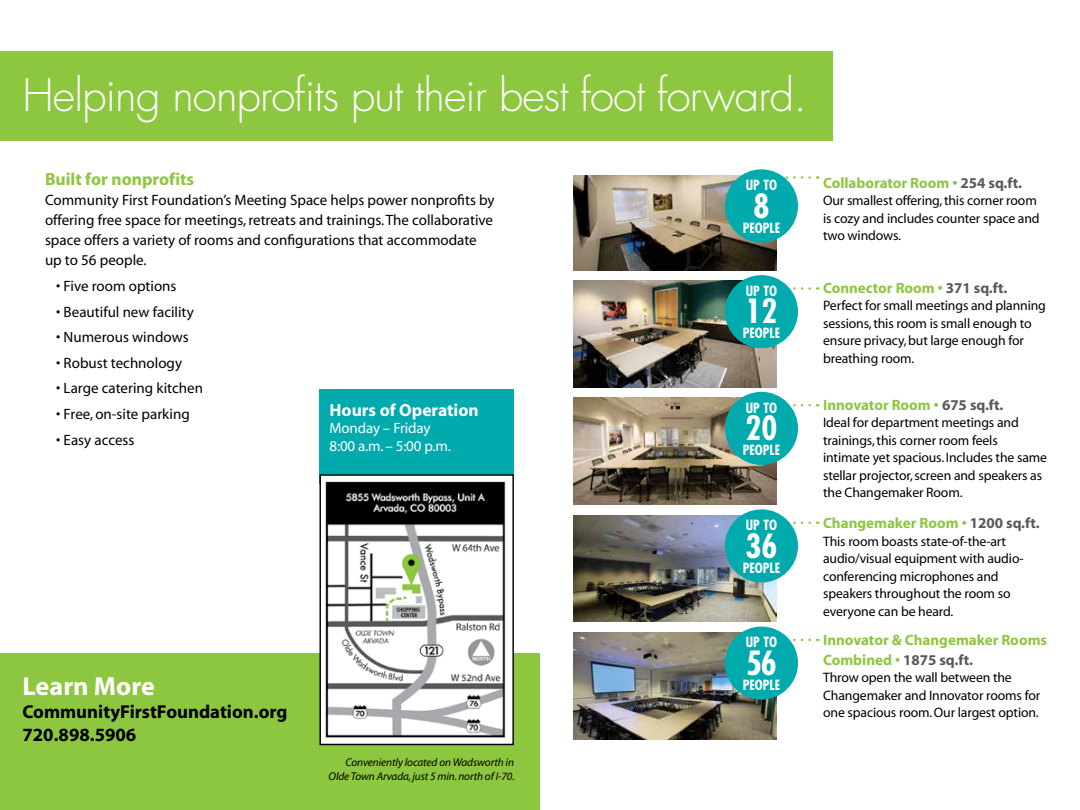
<style>
.page{position:relative;width:1080px;height:810px;background:#fff}
.page>*{position:absolute;margin:0;border:0;box-sizing:border-box;transform-origin:0 0}
.t1{font:300 43.75px "Futura";letter-spacing:-.02em;color:#fff}
.t2{font:700 condensed 32.5px "Futura";color:#fff}
.t3{font:700 26.25px "Myriad";color:#fff}
.t4{font:700 18.75px/23.1px "Myriad";color:#000}
.t5{font:700 17.5px "Myriad";color:#8dc63f}
.t6{font:700 17.5px "Myriad";color:#fff}
.t7{font:15px/20px "Myriad";color:#000}
.t8{font:700 15px/20px "Myriad";color:#8dc63f}
.t9{font:15px/17.5px "Myriad";letter-spacing:-.01em;color:#fff}
.t10{font:13.75px/17.5px "Myriad";letter-spacing:-.01em;color:#000}
.t11{font:700 condensed 13.75px "Futura";color:#fff}
.t12{font:italic 11.25px/13.8px "Myriad";letter-spacing:-.01em;color:#000;text-align:right}
.s1{color:#58595b}
</style>
<div class="page">
<div style="left:0;top:51px;width:832px;height:90px;background:#8dc63f"></div>
<svg style="left:789px;top:287px;width:21px;height:3px"></svg>
<svg style="left:785px;top:176px;width:25px;height:3px"></svg>
<svg style="left:789px;top:404px;width:21px;height:2px"></svg>
<svg style="left:793px;top:522px;width:17px;height:2px"></svg>
<svg style="left:789px;top:639px;width:21px;height:2px"></svg>
<img style="left:574px;top:175px;width:202px;height:96px">
<img style="left:574px;top:281px;width:202px;height:107px">
<img style="left:574px;top:397px;width:202px;height:107px">
<img style="left:574px;top:515px;width:202px;height:107px">
<img style="left:574px;top:632px;width:202px;height:107px">
<div style="left:725px;top:169px;width:73px;height:73px;background:#00aaad;border-radius:50%"></div>
<div style="left:725px;top:275px;width:73px;height:73px;background:#00aaad;border-radius:50%"></div>
<div style="left:725px;top:392px;width:73px;height:73px;background:#00aaad;border-radius:50%"></div>
<div style="left:725px;top:509px;width:73px;height:73px;background:#00aaad;border-radius:50%"></div>
<div style="left:725px;top:627px;width:73px;height:73px;background:#00aaad;border-radius:50%"></div>
<div style="left:0;top:653px;width:540px;height:157px;background:#8dc63f"></div>
<div style="left:320px;top:389px;width:194px;height:94px;background:#00aaad"></div>
<img style="left:321px;top:476px;width:191px;height:267px">
<div style="left:319px;top:474px;width:195px;height:271px;border:1px solid #000"></div>
<h1 class="t1" style="left:22px;top:67px;width:786px">Helping nonprofits put their best foot forward.</h1>
<p class="t5" style="left:45px;top:170px;width:151px">Built for nonprofits</p>
<p class="t7" style="left:45px;top:191px;width:451px">Community First Foundation’s Meeting Space helps power nonprofits by offering free space for meetings, retreats and trainings. The collaborative space offers a variety of rooms and configurations that accommodate up to 56 people.</p>
<p class="t7" style="left:56px;top:277px;width:122px">• Five room options</p>
<p class="t7" style="left:56px;top:302px;width:139px">• Beautiful new facility</p>
<p class="t7" style="left:56px;top:328px;width:134px">• Numerous windows</p>
<p class="t7" style="left:56px;top:353px;width:127px">• Robust technology</p>
<p class="t7" style="left:56px;top:379px;width:148px">• Large catering kitchen</p>
<p class="t7" style="left:56px;top:405px;width:135px">• Free, on-site parking</p>
<p class="t7" style="left:56px;top:430px;width:80px">• Easy access</p>
<p class="t6" style="left:330px;top:401px;width:151px">Hours of Operation</p>
<p class="t9" style="left:330px;top:420px;width:123px">Monday – Friday<br>8:00 a.m. – 5:00 p.m.</p>
<h3 class="t3" style="left:22px;top:672px;width:134px">Learn More</h3>
<h3 class="t4" style="left:22px;top:701px;width:267px">CommunityFirstFoundation.org<br>720.898.5906</h3>
<p class="t12" style="left:329px;top:756px;width:188px">Conveniently located on Wadsworth in<br>Olde Town Arvada, just 5 min. north of I-70.</p>
<p class="t11" style="left:746px;top:176px;width:33px">UP TO</p>
<h2 class="t2" style="left:754px;top:185px;width:17px">8</h2>
<p class="t11" style="left:743px;top:219px;width:39px">PEOPLE</p>
<p class="t11" style="left:746px;top:282px;width:33px">UP TO</p>
<h2 class="t2" style="left:746px;top:290px;width:33px">12</h2>
<p class="t11" style="left:743px;top:324px;width:39px">PEOPLE</p>
<p class="t11" style="left:746px;top:399px;width:33px">UP TO</p>
<h2 class="t2" style="left:746px;top:407px;width:33px">20</h2>
<p class="t11" style="left:743px;top:441px;width:39px">PEOPLE</p>
<p class="t11" style="left:746px;top:516px;width:33px">UP TO</p>
<h2 class="t2" style="left:746px;top:525px;width:33px">36</h2>
<p class="t11" style="left:743px;top:559px;width:39px">PEOPLE</p>
<p class="t11" style="left:746px;top:633px;width:33px">UP TO</p>
<h2 class="t2" style="left:746px;top:642px;width:32px">56</h2>
<p class="t11" style="left:743px;top:676px;width:39px">PEOPLE</p>
<p class="t8" style="left:823px;top:173px;width:201px">Collaborator Room • <span class="s1">254 sq.ft.</span></p>
<p class="t10" style="left:823px;top:192px;width:218px">Our smallest offering, this corner room is cozy and includes counter space and two windows.</p>
<p class="t8" style="left:823px;top:278px;width:186px">Connector Room • <span class="s1">371 sq.ft.</span></p>
<p class="t10" style="left:823px;top:298px;width:224px">Perfect for small meetings and planning sessions, this room is small enough to ensure privacy, but large enough for breathing room.</p>
<p class="t8" style="left:823px;top:395px;width:182px">Innovator Room • <span class="s1">675 sq.ft.</span></p>
<p class="t10" style="left:823px;top:415px;width:225px">Ideal for department meetings and trainings, this corner room feels intimate yet spacious. Includes the same stellar projector, screen and speakers as the Changemaker Room.</p>
<p class="t8" style="left:823px;top:514px;width:218px">Changemaker Room • <span class="s1">1200 sq.ft.</span></p>
<p class="t10" style="left:823px;top:533px;width:202px">This room boasts state-of-the-art audio/visual equipment with audio&shy;conferencing microphones and speakers throughout the room so everyone can be heard.</p>
<p class="t8" style="left:823px;top:630px;width:225px">Innovator &amp; Changemaker Rooms<br>Combined • <span class="s1">1875 sq.ft.</span></p>
<p class="t10" style="left:823px;top:670px;width:219px">Throw open the wall between the<br>Changemaker and Innovator rooms for one spacious room. Our largest option.</p>
</div>
